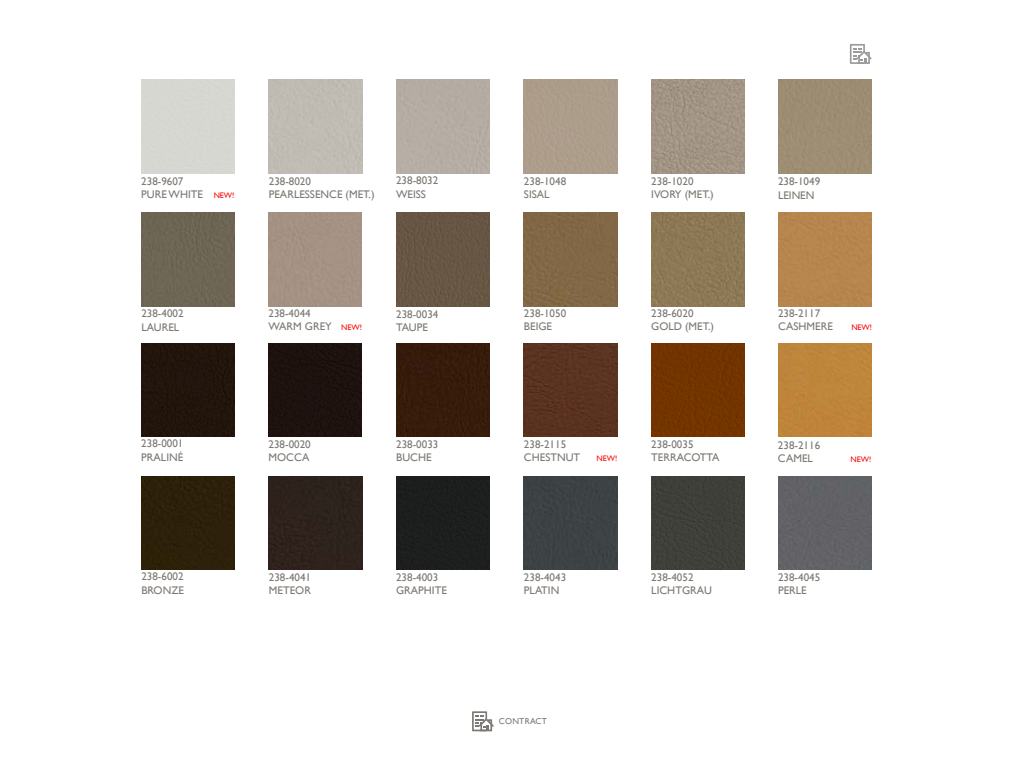
<style>
.page{position:relative;width:1024px;height:768px;background:#fff}
.page>*{position:absolute;margin:0;border:0;box-sizing:border-box;transform-origin:0 0}
.t1{font:11px/13.2px "Gill Sans";color:#7c7873}
.t2{font:8.6px "Gill Sans";letter-spacing:.025em;color:#7c7873}
.t3{font:8px "Gill Sans";color:#fa0505}
.s1{font-size:8px;color:#fa0505}
</style>
<div class="page">
<svg style="left:850px;top:44px;width:22px;height:20px"></svg>
<div style="left:778px;top:80px;width:93px;height:93px;background:#9d8d73"></div>
<div style="left:524px;top:80px;width:93px;height:93px;background:#ad9d8b"></div>
<img style="left:651px;top:80px;width:94px;height:93px">
<div style="left:778px;top:213px;width:93px;height:93px;background:#b7864e"></div>
<div style="left:651px;top:213px;width:94px;height:93px;background:#8d7956"></div>
<div style="left:651px;top:343px;width:94px;height:94px;background:#723400"></div>
<div style="left:524px;top:213px;width:93px;height:93px;background:#816746"></div>
<div style="left:778px;top:343px;width:93px;height:94px;background:#be853b"></div>
<div style="left:269px;top:213px;width:93px;height:93px;background:#a59284"></div>
<div style="left:524px;top:343px;width:93px;height:94px;background:#593320"></div>
<div style="left:396px;top:213px;width:93px;height:93px;background:#685644"></div>
<div style="left:141px;top:476px;width:94px;height:94px;background:#2d210a"></div>
<div style="left:396px;top:343px;width:93px;height:94px;background:#361b0b"></div>
<div style="left:269px;top:476px;width:93px;height:94px;background:#2d231c"></div>
<div style="left:269px;top:343px;width:93px;height:94px;background:#1e120e"></div>
<div style="left:141px;top:343px;width:94px;height:94px;background:#22140d"></div>
<div style="left:141px;top:213px;width:94px;height:93px;background:#6d6654"></div>
<div style="left:396px;top:476px;width:93px;height:94px;background:#1d1f1e"></div>
<div style="left:651px;top:476px;width:94px;height:94px;background:#3e4039"></div>
<div style="left:524px;top:476px;width:93px;height:94px;background:#3d4245"></div>
<div style="left:778px;top:476px;width:93px;height:94px;background:#626166"></div>
<svg style="left:472px;top:711px;width:22px;height:20px"></svg>
<p class="t1" style="left:396px;top:174px;width:44px">238-8032<br>WEISS</p>
<p class="t1" style="left:524px;top:174px;width:44px">238-1048<br>SISAL</p>
<p class="t1" style="left:651px;top:174px;width:64px">238-1020<br>IVORY (MET.)</p>
<p class="t1" style="left:269px;top:175px;width:107px">238-8020<br>PEARLESSENCE (MET.)</p>
<p class="t1" style="left:141px;top:175px;width:95px">238-9607<br>PURE WHITE <span class="s1">NEW!</span></p>
<p class="t1" style="left:778px;top:175px;width:44px">238-1049<br>LEINEN</p>
<p class="t1" style="left:141px;top:307px;width:44px">238-4002<br>LAUREL</p>
<p class="t1" style="left:141px;top:437px;width:44px">238-0001<br>PRALINÉ</p>
<p class="t1" style="left:269px;top:307px;width:95px">238-4044<br>WARM GREY <span class="s1">NEW!</span></p>
<p class="t1" style="left:396px;top:308px;width:44px">238-0034<br>TAUPE</p>
<p class="t1" style="left:269px;top:438px;width:44px">238-0020<br>MOCCA</p>
<p class="t1" style="left:396px;top:438px;width:44px">238-0033<br>BUCHE</p>
<p class="t1" style="left:524px;top:307px;width:44px">238-1050<br>BEIGE</p>
<p class="t1" style="left:651px;top:307px;width:64px">238-6020<br>GOLD (MET.)</p>
<p class="t1" style="left:524px;top:438px;width:58px">238-2115<br>CHESTNUT</p>
<p class="t3" style="left:597px;top:453px;width:22px">NEW!</p>
<p class="t1" style="left:651px;top:438px;width:70px">238-0035<br>TERRACOTTA</p>
<p class="t1" style="left:778px;top:307px;width:56px">238-2117<br>CASHMERE</p>
<p class="t3" style="left:851px;top:323px;width:22px">NEW!</p>
<p class="t1" style="left:778px;top:439px;width:44px">238-2116<br>CAMEL</p>
<p class="t3" style="left:851px;top:455px;width:22px">NEW!</p>
<p class="t1" style="left:141px;top:570px;width:44px">238-6002<br>BRONZE</p>
<p class="t1" style="left:269px;top:571px;width:44px">238-4041<br>METEOR</p>
<p class="t1" style="left:396px;top:571px;width:52px">238-4003<br>GRAPHITE</p>
<p class="t1" style="left:651px;top:571px;width:62px">238-4052<br>LICHTGRAU</p>
<p class="t1" style="left:524px;top:571px;width:44px">238-4043<br>PLATIN</p>
<p class="t1" style="left:778px;top:571px;width:44px">238-4045<br>PERLE</p>
<p class="t2" style="left:499px;top:716px;width:50px">CONTRACT</p>
</div>
